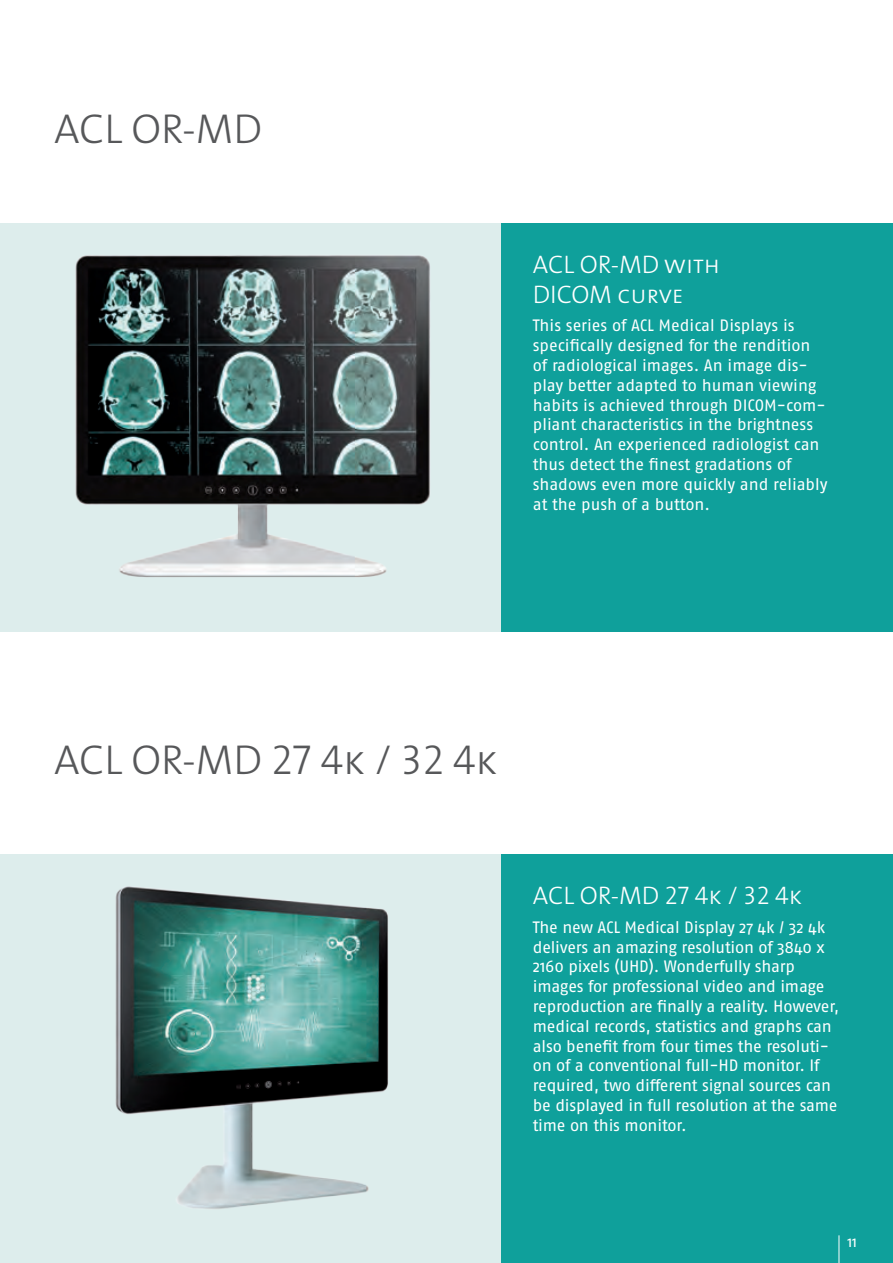
<style>
.page{position:relative;width:893px;height:1263px;background:#fff}
.page>*{position:absolute;margin:0;border:0;box-sizing:border-box;transform-origin:0 0}
.t1{font:42px "The Sans Light Caps";color:#57585a}
.t2{font:25.5px/30px "The Sans Light Caps";color:#fff}
.t3{font:16.5px/19.8px "Fago OT";letter-spacing:-.01em;color:#fff}
.t4{font:15px "Fago OT";color:#fff}
</style>
<div class="page">
<div style="left:0;top:223px;width:887px;height:409px;background:#ddedec"></div>
<div style="left:0;top:855px;width:887px;height:408px;background:#ddedec"></div>
<div style="left:502px;top:223px;width:391px;height:409px;background:#0fa09b"></div>
<div style="left:502px;top:855px;width:391px;height:408px;background:#0fa09b"></div>
<svg style="left:839px;top:1235px;width:1px;height:28px"></svg>
<img style="left:75px;top:255px;width:355px;height:322px">
<img style="left:115px;top:886px;width:273px;height:323px">
<h1 class="t1" style="left:54px;top:94px;width:210px">ACL OR-MD</h1>
<h2 class="t2" style="left:533px;top:249px;width:189px">ACL OR-MD with<br>DICOM curve</h2>
<p class="t3" style="left:533px;top:316px;width:296px">This series of ACL Medical Displays is specifically designed for the rendition of radiological images. An image dis&shy;play better adapted to human viewing habits is achieved through DICOM-com&shy;pliant characteristics in the brightness control. An experienced radiologist can thus detect the finest gradations of shadows even more quickly and reliably at the push of a button.</p>
<h1 class="t1" style="left:54px;top:725px;width:445px">ACL OR-MD 27 4k / 32 4k</h1>
<h2 class="t2" style="left:533px;top:880px;width:271px">ACL OR-MD 27 4k / 32 4k</h2>
<p class="t3" style="left:533px;top:917px;width:308px">The new ACL Medical Display 27 4k / 32 4k delivers an amazing resolution of 3840 x 2160 pixels (UHD). Wonderfully sharp images for professional video and image reproduction are finally a reality. However, medical records, statistics and graphs can also benefit from four times the resoluti&shy;on of a conventional full-HD monitor. If required, two different signal sources can be displayed in full resolution at the same time on this monitor.</p>
<p class="t4" style="left:847px;top:1233px;width:11px">11</p>
</div>
